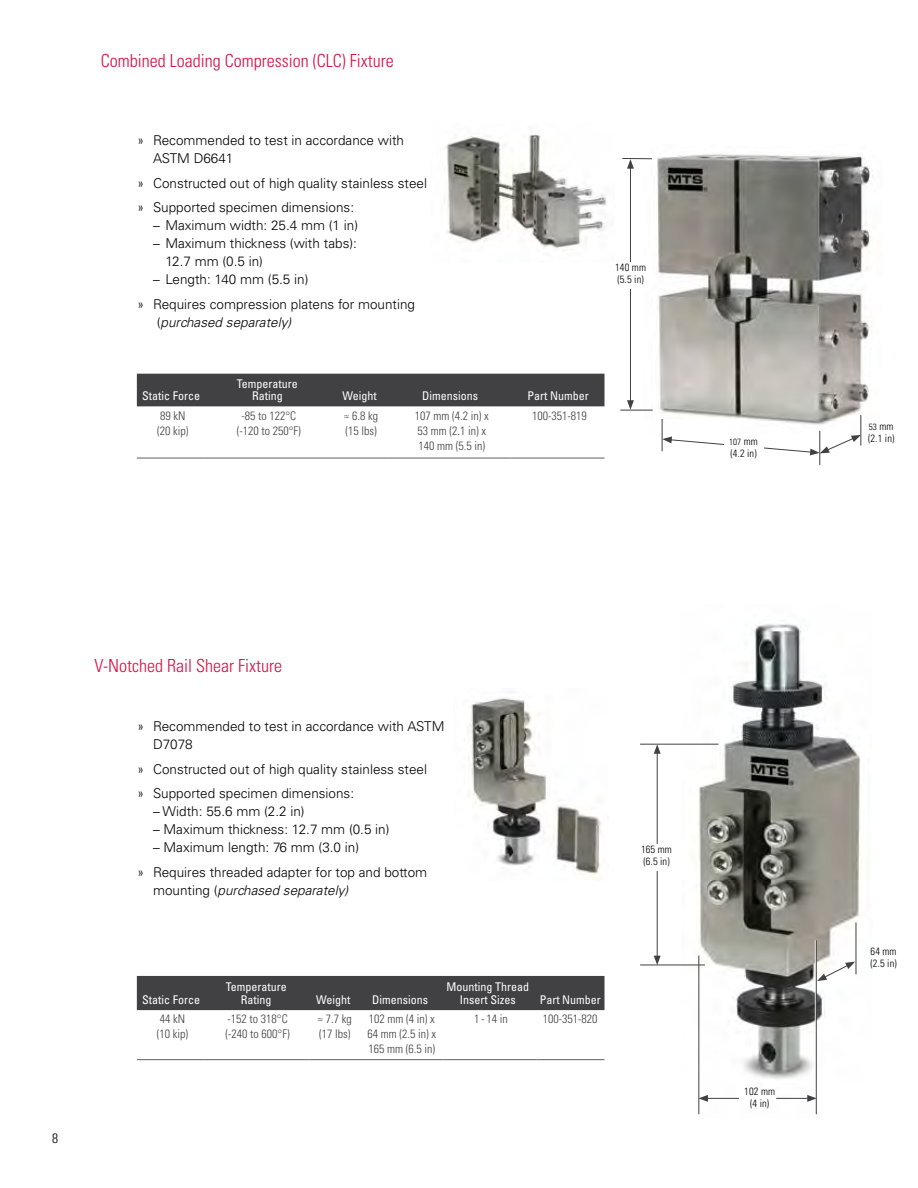
<style>
.page{position:relative;width:918px;height:1188px;background:#fff}
.page>*{position:absolute;margin:0;border:0;box-sizing:border-box;transform-origin:0 0}
.t1{font:300 condensed 18px "Univers LT Std";color:#d31245}
.t2{font:300 13.5px/24.8px "Univers LT Std";color:#000}
.t3{font:italic 300 13.5px "Univers LT Std";color:#000}
.t4{font:300 condensed 13.5px "Univers LT Std";color:#000}
.t5{font:300 condensed 12px/15px "Univers LT Std";color:#414042}
.t6{font:condensed 12px/13.5px "Univers LT Std";color:#fff;text-align:center}
.t7{font:300 condensed 10.5px/12px "Univers LT Std";letter-spacing:.01em;color:#000}
.t8{font:300 condensed 9px "Univers LT Std";color:#000}
.s1{font-stretch:condensed}
.s2{font-style:normal}
.s3{font-size:10.5px}
</style>
<div class="page">
<div style="left:137px;top:374px;width:468px;height:32px;background:#414042"></div>
<hr style="left:137px;top:458px;width:67px;height:1px;background:#5f6062">
<hr style="left:204px;top:458px;width:126px;height:1px;background:#5f6062">
<hr style="left:330px;top:458px;width:59px;height:1px;background:#5f6062">
<hr style="left:389px;top:458px;width:123px;height:1px;background:#5f6062">
<hr style="left:512px;top:458px;width:93px;height:1px;background:#5f6062">
<div style="left:137px;top:976px;width:468px;height:34px;background:#414042"></div>
<hr style="left:137px;top:1059px;width:67px;height:1px;background:#5f6062">
<hr style="left:204px;top:1059px;width:105px;height:1px;background:#5f6062">
<hr style="left:309px;top:1059px;width:49px;height:1px;background:#5f6062">
<hr style="left:358px;top:1059px;width:85px;height:1px;background:#5f6062">
<hr style="left:443px;top:1059px;width:93px;height:1px;background:#5f6062">
<hr style="left:536px;top:1059px;width:69px;height:1px;background:#5f6062">
<img style="left:444px;top:134px;width:163px;height:117px">
<img style="left:683px;top:624px;width:179px;height:491px">
<hr style="left:640px;top:965px;width:65px;height:1px;background:#414042">
<hr style="left:640px;top:744px;width:78px;height:1px;background:#414042">
<hr style="left:657px;top:751px;width:1px;height:207px;background:#414042">
<svg style="left:654px;top:744px;width:7px;height:10px"></svg>
<svg style="left:654px;top:956px;width:7px;height:9px"></svg>
<div style="left:635px;top:844px;width:43px;height:27px;background:#fff"></div>
<hr style="left:698px;top:956px;width:1px;height:158px;background:#414042">
<hr style="left:815px;top:940px;width:1px;height:174px;background:#fff">
<hr style="left:816px;top:940px;width:1px;height:174px;background:#434344">
<hr style="left:706px;top:1098px;width:33px;height:1px;background:#414042">
<svg style="left:698px;top:1095px;width:10px;height:7px"></svg>
<hr style="left:776px;top:1098px;width:34px;height:1px;background:#414042">
<svg style="left:807px;top:1095px;width:10px;height:7px"></svg>
<hr style="left:856px;top:922px;width:1px;height:52px;background:#414042">
<svg style="left:817px;top:962px;width:38px;height:19px"></svg>
<img style="left:469px;top:698px;width:133px;height:183px">
<img style="left:644px;top:154px;width:229px;height:281px">
<hr style="left:620px;top:410px;width:33px;height:1px;background:#414042">
<hr style="left:630px;top:166px;width:1px;height:237px;background:#414042">
<svg style="left:627px;top:159px;width:7px;height:10px"></svg>
<svg style="left:627px;top:400px;width:7px;height:10px"></svg>
<div style="left:609px;top:262px;width:43px;height:27px;background:#fff"></div>
<hr style="left:819px;top:431px;width:1px;height:34px;background:#414042">
<hr style="left:662px;top:419px;width:1px;height:32px;background:#414042">
<hr style="left:860px;top:415px;width:1px;height:31px;background:#414042">
<svg style="left:662px;top:435px;width:199px;height:20px"></svg>
<div style="left:864px;top:421px;width:35px;height:27px;background:#fff"></div>
<hr style="left:622px;top:158px;width:30px;height:1px;background:#414042">
<h1 class="t1" style="left:101px;top:50px;width:294px">Combined Loading Compression (CLC) Fixture</h1>
<p class="t2" style="left:153px;top:131px;width:253px;line-height:18px;text-indent:-15px"><span class="s1">»</span> Recommended to test in accordance with<br>ASTM D6641</p>
<p class="t2" style="left:138px;top:170px;width:291px"><span class="s1">»</span> Constructed out of high quality stainless steel <span class="s1">»</span> Supported specimen dimensions:</p>
<p class="t2" style="left:153px;top:213px;width:207px">– Maximum width: 25.4 mm (1 in)</p>
<p class="t2" style="left:165px;top:234px;width:193px;line-height:18px;text-indent:-12px">– Maximum thickness (with tabs):<br>12.7 mm (0.5 in)</p>
<p class="t2" style="left:138px;top:267px;width:279px;text-indent:15px">– Length: 140 mm (5.5 in)<br><span class="s1">»</span> Requires compression platens for mounting</p>
<p class="t3" style="left:157px;top:314px;width:136px"><span class="s2">(</span>purchased separately)</p>
<p class="t6" style="left:142px;top:389px;width:59px">Static Force</p>
<p class="t6" style="left:237px;top:378px;width:63px;line-height:12px">Temperature<br>Rating</p>
<p class="t6" style="left:342px;top:389px;width:36px">Weight</p>
<p class="t6" style="left:422px;top:389px;width:57px">Dimensions</p>
<p class="t6" style="left:527px;top:389px;width:63px">Part Number</p>
<p class="t5" style="left:157px;top:408px;width:33px">89 kN (20 kip)</p>
<p class="t5" style="left:237px;top:408px;width:66px;text-align:center">-85 to 122°C (-120 to 250°F)</p>
<p class="t5" style="left:344px;top:408px;width:36px">≈ 6.8 kg (15 lbs)</p>
<p class="t5" style="left:415px;top:408px;width:75px">107 mm (4.2 in) x<br>53 mm (2.1 in) x<br>140 mm (5.5 in)</p>
<p class="t5" style="left:532px;top:408px;width:56px">100-351-819</p>
<p class="t7" style="left:615px;top:261px;width:32px">140 mm (5.5 in)</p>
<p class="t8" style="left:729px;top:436px;width:30px">107 <span class="s3">mm</span></p>
<p class="t7" style="left:730px;top:447px;width:28px">(4.2 in)</p>
<p class="t4" style="left:52px;top:1130px;width:7px">8</p>
<h1 class="t1" style="left:94px;top:655px;width:189px">V-Notched Rail Shear Fixture</h1>
<p class="t2" style="left:153px;top:717px;width:293px;line-height:18px;text-indent:-15px"><span class="s1">»</span> Recommended to test in accordance with ASTM<br>D7078</p>
<p class="t2" style="left:138px;top:756px;width:291px"><span class="s1">»</span> Constructed out of high quality stainless steel <span class="s1">»</span> Supported specimen dimensions:</p>
<p class="t2" style="left:153px;top:799px;width:153px">– Width: 55.6 mm (2.2 in)</p>
<p class="t2" style="left:153px;top:817px;width:238px">– Maximum thickness: 12.7 mm (0.5 in)</p>
<p class="t2" style="left:138px;top:835px;width:291px;text-indent:15px">– Maximum length: 76 mm (3.0 in)<br><span class="s1">»</span> Requires threaded adapter for top and bottom</p>
<p class="t3" style="left:153px;top:882px;width:197px"><span class="s2">mounting (</span>purchased separately)</p>
<p class="t6" style="left:142px;top:993px;width:59px">Static Force</p>
<p class="t6" style="left:226px;top:979px;width:63px">Temperature<br>Rating</p>
<p class="t6" style="left:316px;top:993px;width:36px">Weight</p>
<p class="t6" style="left:372px;top:993px;width:57px">Dimensions</p>
<p class="t6" style="left:447px;top:979px;width:84px">Mounting Thread<br>Insert Sizes</p>
<p class="t6" style="left:540px;top:993px;width:63px">Part Number</p>
<p class="t5" style="left:157px;top:1012px;width:33px">44 kN (10 kip)</p>
<p class="t5" style="left:226px;top:1012px;width:66px">-152 to 318°C (-240 to 600°F)</p>
<p class="t5" style="left:318px;top:1012px;width:36px">≈ 7.7 kg (17 lbs)</p>
<p class="t5" style="left:367px;top:1012px;width:70px;text-align:justify">102 mm (4 in) x 64 mm (2.5 in) x 165 mm (6.5 in)</p>
<p class="t5" style="left:474px;top:1012px;width:35px">1 - 14 in</p>
<p class="t5" style="left:543px;top:1012px;width:56px">100-351-820</p>
<p class="t7" style="left:641px;top:843px;width:32px">165 mm (6.5 in)</p>
<p class="t7" style="left:744px;top:1085px;width:32px;text-align:center">102 mm (4 in)</p>
<p class="t8" style="left:869px;top:422px;width:26px">53 <span class="s3">mm</span></p>
<p class="t7" style="left:868px;top:432px;width:28px">(2.1 in)</p>
<p class="t7" style="left:870px;top:946px;width:28px">64 mm (2.5 in)</p>
</div>
